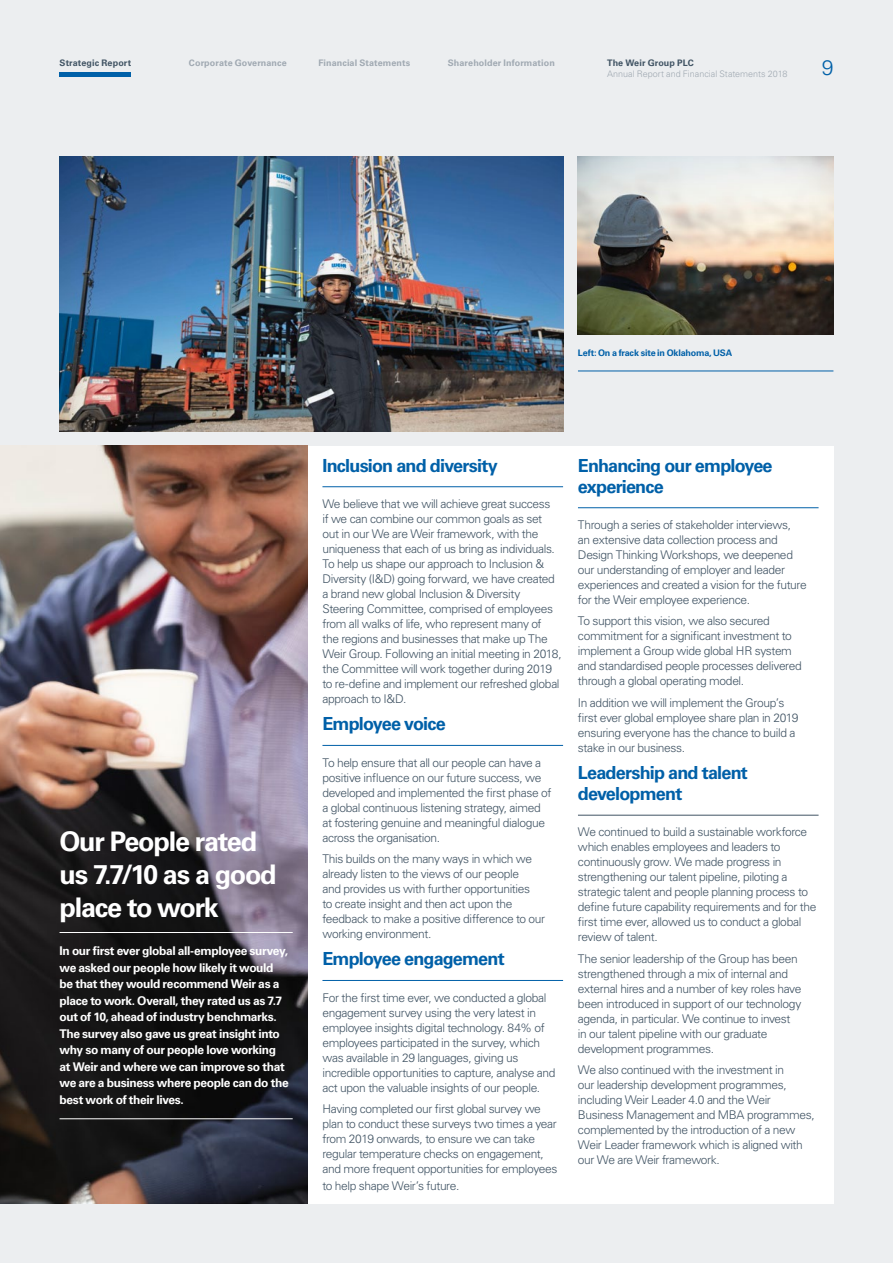
<style>
.page{position:relative;width:893px;height:1263px;background:#eceef0}
.page>*{position:absolute;margin:0;border:0;box-sizing:border-box;transform-origin:0 0}
.t1{font:700 27px/33px "Univers LT Pro 65";letter-spacing:-.05em;color:#fff}
.t2{font:300 21px "Univers LT Pro 45";color:#0060a8}
.t3{font:700 18px/21px "Univers LT Pro 65";letter-spacing:-.045em;color:#0060a8}
.t4{font:300 12px/15px "Univers LT Pro 45";letter-spacing:-.03em;color:#415464}
.t5{font:700 12px/16.5px "Univers LT Pro 65";letter-spacing:-.03em;color:#fff}
.t6{font:700 9px "Univers LT Pro 65";letter-spacing:.01em;color:#a0a9b2}
.t7{font:300 9px "Univers LT Pro 45";color:#a0a9b2}
.t8{font:700 9px "Univers LT Pro 65";letter-spacing:-.02em;color:#0060a8}
.t9{font:700 9px "Univers LT Pro 65";letter-spacing:.01em;color:#415464}
</style>
<div class="page">
<img style="left:0;top:446px;width:308px;height:757px">
<img style="left:60px;top:156px;width:503px;height:275px">
<img style="left:578px;top:156px;width:255px;height:178px">
<hr style="left:60px;top:932px;width:233px;height:1px;background:#fff">
<hr style="left:60px;top:1118px;width:233px;height:1px;background:#fff">
<div style="left:308px;top:446px;width:525px;height:757px;background:#fff"></div>
<hr style="left:322px;top:486px;width:241px;height:1px;background:#0060a8">
<hr style="left:322px;top:745px;width:241px;height:1px;background:#0060a8">
<hr style="left:322px;top:980px;width:241px;height:1px;background:#0060a8">
<hr style="left:578px;top:507px;width:241px;height:1px;background:#0060a8">
<hr style="left:578px;top:815px;width:241px;height:1px;background:#415464">
<hr style="left:578px;top:371px;width:255px;height:1px;background:#0060a8">
<div style="left:60px;top:72px;width:71px;height:5px;background:#0060a8"></div>
<p class="t9" style="left:60px;top:57px;width:73px">Strategic Report</p>
<p class="t6" style="left:189px;top:57px;width:99px">Corporate Governance</p>
<p class="t6" style="left:318px;top:57px;width:93px">Financial Statements</p>
<p class="t6" style="left:448px;top:57px;width:108px">Shareholder Information</p>
<p class="t9" style="left:607px;top:57px;width:88px">The Weir Group PLC</p>
<p class="t7" style="left:607px;top:67px;width:182px">Annual Report and Financial Statements 2018</p>
<h2 class="t2" style="left:822px;top:54px;width:13px">9</h2>
<p class="t8" style="left:578px;top:346px;width:156px">Left: On a frack site in Oklahoma, USA</p>
<h1 class="t1" style="left:60px;top:824px;width:219px">Our People rated us 7.7/10 as a good place to work</h1>
<p class="t5" style="left:60px;top:942px;width:231px">In our first ever global all-employee survey, we asked our people how likely it would be that they would recommend Weir as a place to work. Overall, they rated us as 7.7 out of 10, ahead of industry benchmarks.<br>The survey also gave us great insight into why so many of our people love working at Weir and where we can improve so that we are a business where people can do the best work of their lives.</p>
<h3 class="t3" style="left:322px;top:454px;width:177px">Inclusion and diversity</h3>
<p class="t4" style="left:322px;top:496px;width:241px">We believe that we will achieve great success<br>if we can combine our common goals as set out in our We are Weir framework, with the uniqueness that each of us bring as individuals.<br>To help us shape our approach to Inclusion &amp; Diversity (I&amp;D) going forward, we have created a brand new global Inclusion &amp; Diversity Steering Committee, comprised of employees from all walks of life, who represent many of<br>the regions and businesses that make up The Weir Group. Following an initial meeting in 2018, the Committee will work together during 2019 to re-define and implement our refreshed global approach to I&amp;D.</p>
<h3 class="t3" style="left:322px;top:712px;width:125px">Employee voice</h3>
<p class="t4" style="left:322px;top:754px;width:230px">To help ensure that all our people can have a positive influence on our future success, we developed and implemented the first phase of a global continuous listening strategy, aimed at fostering genuine and meaningful dialogue across the organisation.</p>
<p class="t4" style="left:322px;top:851px;width:224px">This builds on the many ways in which we already listen to the views of our people<br>and provides us with further opportunities<br>to create insight and then act upon the feedback to make a positive difference to our working environment.</p>
<h3 class="t3" style="left:322px;top:948px;width:184px">Employee engagement</h3>
<p class="t4" style="left:322px;top:989px;width:234px">For the first time ever, we conducted a global engagement survey using the very latest in employee insights digital technology. 84% of employees participated in the survey, which was available in 29 languages, giving us incredible opportunities to capture, analyse and act upon the valuable insights of our people.</p>
<p class="t4" style="left:322px;top:1101px;width:237px">Having completed our first global survey we plan to conduct these surveys two times a year from 2019 onwards, to ensure we can take regular temperature checks on engagement, and more frequent opportunities for employees</p>
<p class="t4" style="left:322px;top:1177px;width:138px">to help shape Weir’s future.</p>
<h3 class="t3" style="left:578px;top:454px;width:196px">Enhancing our employee experience</h3>
<p class="t4" style="left:578px;top:517px;width:230px">Through a series of stakeholder interviews,<br>an extensive data collection process and Design Thinking Workshops, we deepened our understanding of employer and leader experiences and created a vision for the future for the Weir employee experience.</p>
<p class="t4" style="left:578px;top:613px;width:225px">To support this vision, we also secured commitment for a significant investment to implement a Group wide global HR system and standardised people processes delivered through a global operating model.</p>
<p class="t4" style="left:578px;top:695px;width:222px">In addition we will implement the Group’s first ever global employee share plan in 2019 ensuring everyone has the chance to build a stake in our business.</p>
<h3 class="t3" style="left:578px;top:761px;width:171px">Leadership and talent development</h3>
<p class="t4" style="left:578px;top:824px;width:240px">We continued to build a sustainable workforce which enables employees and leaders to continuously grow. We made progress in strengthening our talent pipeline, piloting a strategic talent and people planning process to define future capability requirements and for the first time ever, allowed us to conduct a global review of talent.</p>
<p class="t4" style="left:578px;top:951px;width:225px">The senior leadership of the Group has been strengthened through a mix of internal and external hires and a number of key roles have been introduced in support of our technology agenda, in particular. We continue to invest in our talent pipeline with our graduate development programmes.</p>
<p class="t4" style="left:578px;top:1062px;width:238px">We also continued with the investment in<br>our leadership development programmes, including Weir Leader 4.0 and the Weir Business Management and MBA programmes, complemented by the introduction of a new Weir Leader framework which is aligned with our We are Weir framework.</p>
</div>
